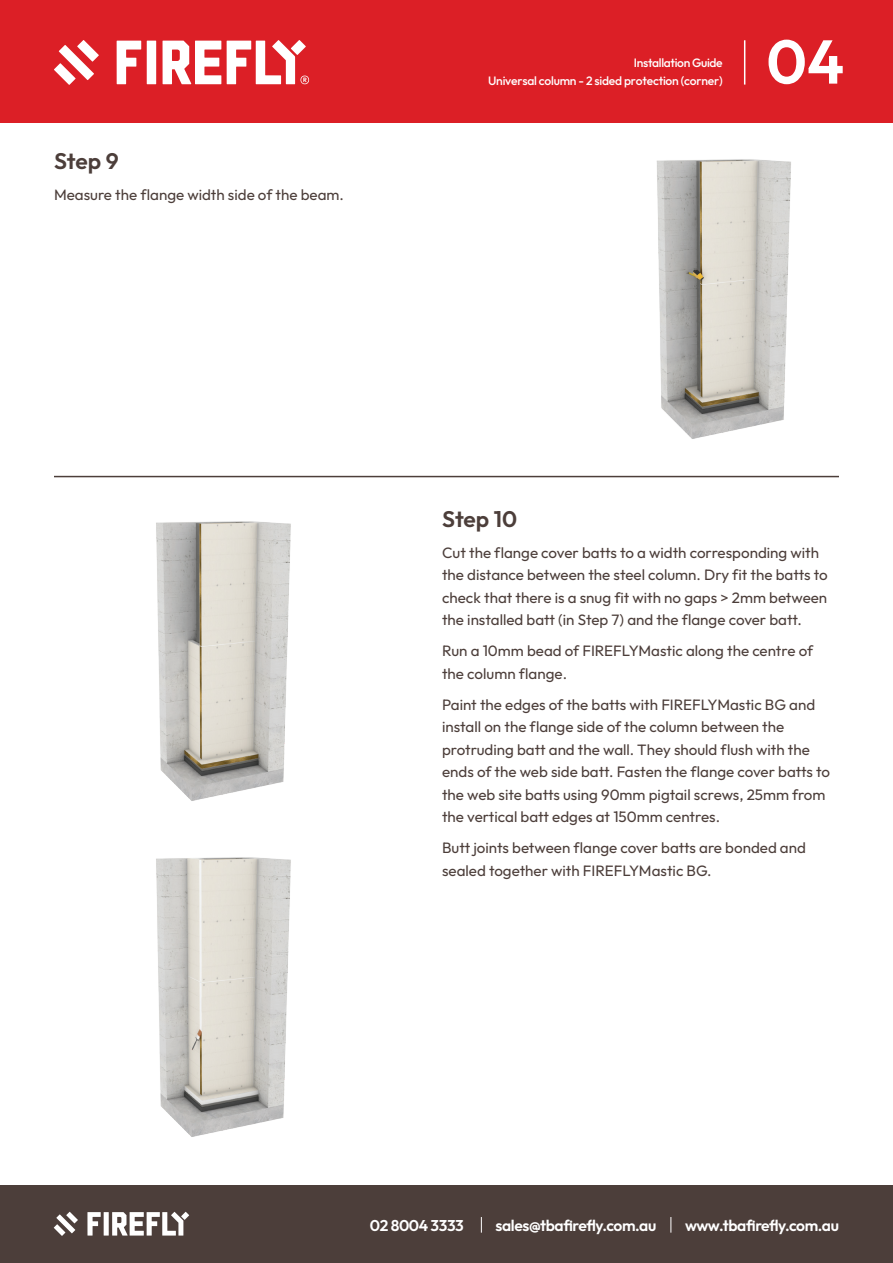
<style>
.page{position:relative;width:893px;height:1263px;background:#fff}
.page>*{position:absolute;margin:0;border:0;box-sizing:border-box;transform-origin:0 0}
.t1{font:600 61.65px "Outfit";color:#fff}
.t2{font:600 22.5px "Outfit";color:#4c3e3a}
.t3{font:600 15.6px "Outfit";letter-spacing:-.025em;color:#fff}
.t4{font:15px/22.5px "Outfit";color:#4c3e3a}
.t5{font:500 12.15px "Outfit";letter-spacing:-.02em;color:#fff}
</style>
<div class="page">
<div style="left:0;top:0;width:893px;height:122px;background:#dc1f26"></div>
<div style="left:0;top:1185px;width:893px;height:78px;background:#4c3e3a"></div>
<svg style="left:54px;top:1212px;width:24px;height:24px"></svg>
<svg style="left:87px;top:1212px;width:14px;height:23px"></svg>
<div style="left:104px;top:1212px;width:5px;height:23px;background:#fff"></div>
<svg style="left:112px;top:1212px;width:77px;height:23px"></svg>
<svg style="left:481px;top:1217px;width:1px;height:15px"></svg>
<svg style="left:670px;top:1217px;width:1px;height:15px"></svg>
<svg style="left:77px;top:40px;width:22px;height:22px"></svg>
<svg style="left:59px;top:45px;width:35px;height:35px"></svg>
<svg style="left:54px;top:63px;width:22px;height:22px"></svg>
<svg style="left:117px;top:41px;width:24px;height:43px"></svg>
<div style="left:147px;top:41px;width:9px;height:43px;background:#fff"></div>
<svg style="left:163px;top:41px;width:58px;height:43px"></svg>
<svg style="left:227px;top:40px;width:82px;height:44px"></svg>
<hr style="left:54px;top:476px;width:785px;height:1px;background:#4c3e3a">
<hr style="left:744px;top:40px;width:1px;height:45px;background:#fff">
<img style="left:656px;top:159px;width:135px;height:280px">
<img style="left:156px;top:521px;width:135px;height:280px">
<img style="left:156px;top:857px;width:135px;height:280px">
<h2 class="t2" style="left:54px;top:147px;width:66px">Step 9</h2>
<p class="t4" style="left:54px;top:184px;width:291px">Measure the flange width side of the beam.</p>
<p class="t5" style="left:634px;top:55px;width:90px">Installation Guide</p>
<p class="t5" style="left:488px;top:72px;width:236px">Universal column - 2 sided protection (corner)</p>
<h1 class="t1" style="left:766px;top:21px;width:79px">04</h1>
<h2 class="t2" style="left:442px;top:504px;width:77px">Step 10</h2>
<p class="t4" style="left:442px;top:542px;width:387px">Cut the flange cover batts to a width corresponding with the distance between the steel column. Dry fit the batts to check that there is a snug fit with no gaps &gt; 2mm between the installed batt (in Step 7) and the flange cover batt.</p>
<p class="t4" style="left:442px;top:640px;width:373px">Run a 10mm bead of FIREFLYMastic along the centre of the column flange.</p>
<p class="t4" style="left:442px;top:694px;width:390px">Paint the edges of the batts with FIREFLYMastic BG and install on the flange side of the column between the protruding batt and the wall. They should flush with the ends of the web side batt. Fasten the flange cover batts to the web site batts using 90mm pigtail screws, 25mm from the vertical batt edges at 150mm centres.</p>
<p class="t4" style="left:442px;top:837px;width:365px">Butt joints between flange cover batts are bonded and sealed together with FIREFLYMastic BG.</p>
<p class="t3" style="left:370px;top:1215px;width:95px">02 8004 3333</p>
<p class="t3" style="left:495px;top:1215px;width:162px">sales@tbafirefly.com.au</p>
<p class="t3" style="left:685px;top:1215px;width:155px">www.tbafirefly.com.au</p>
</div>
